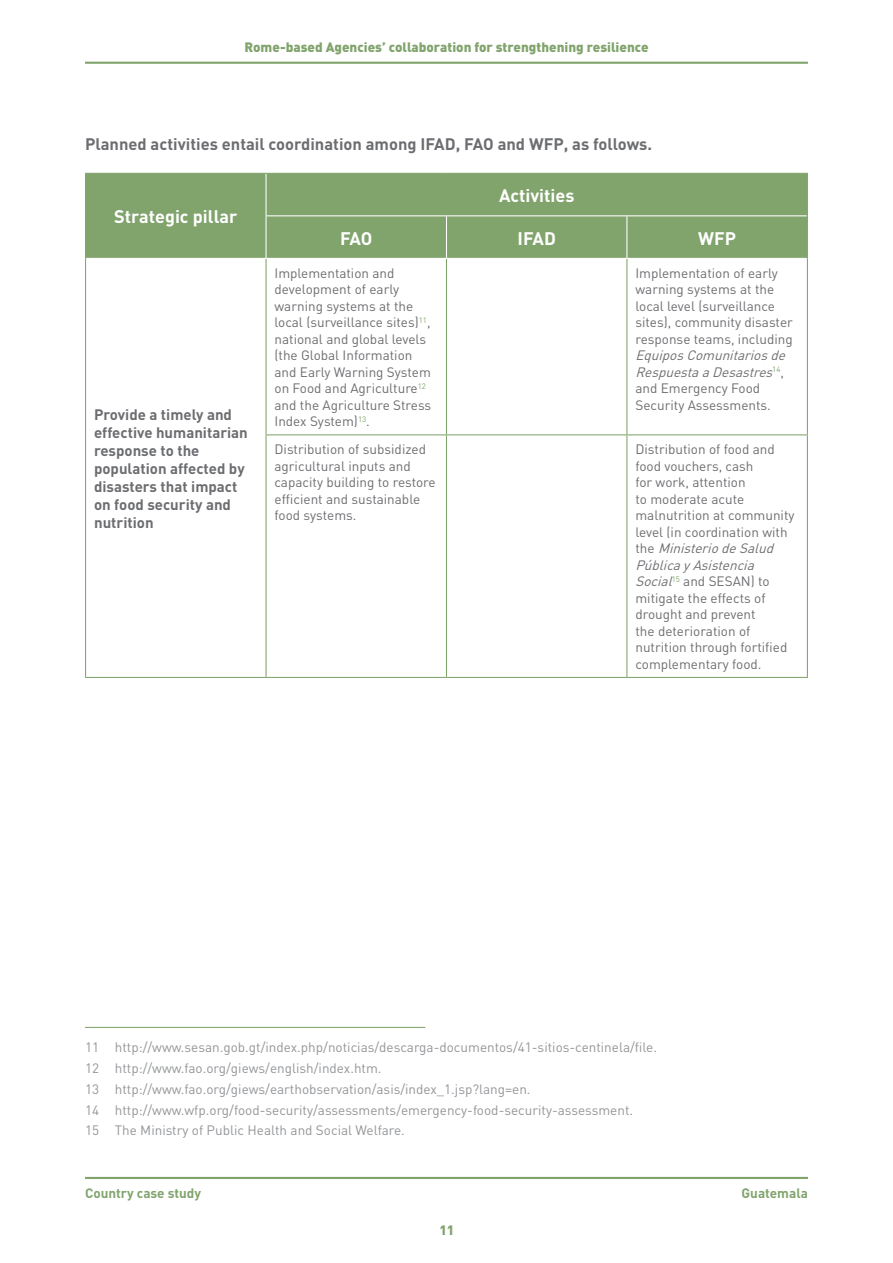
<style>
.page{position:relative;width:893px;height:1263px;background:#fff}
.page>*{position:absolute;margin:0;border:0;box-sizing:border-box;transform-origin:0 0}
.t1{font:700 18px "DIN";color:#fff}
.Text{font:700 16.5px "DIN";color:#6c6d70}
.Table_Text{font:700 15px/18px "DIN";color:#6c6d70}
.Table_Text-2{font:13.5px/16.5px "DIN";color:#6c6d70}
.Footnote{font:13.5px "DIN";color:#939598}
.t2{font:900 13.5px "DIN";color:#81a46d}
.t3{font:700 13.5px "DIN";color:#81a46d}
.s1{font-style:italic}
</style>
<div class="page">
<hr style="left:85px;top:1177px;width:723px;height:2px;background:#81a46d">
<hr style="left:85px;top:62px;width:723px;height:2px;background:#81a46d">
<div style="left:86px;top:174px;width:721px;height:84px;background:#81a46d"></div>
<hr style="left:265px;top:434px;width:181px;height:1px;background:#81a46d">
<hr style="left:446px;top:434px;width:181px;height:1px;background:#81a46d">
<hr style="left:627px;top:434px;width:181px;height:1px;background:#81a46d">
<hr style="left:266px;top:677px;width:180px;height:1px;background:#81a46d">
<hr style="left:446px;top:677px;width:181px;height:1px;background:#81a46d">
<hr style="left:627px;top:677px;width:181px;height:1px;background:#81a46d">
<hr style="left:85px;top:677px;width:181px;height:1px;background:#81a46d">
<hr style="left:446px;top:215px;width:181px;height:1px;background:#fff">
<hr style="left:446px;top:259px;width:1px;height:175px;background:#81a46d">
<hr style="left:626px;top:259px;width:1px;height:175px;background:#81a46d">
<hr style="left:446px;top:435px;width:1px;height:242px;background:#81a46d">
<hr style="left:626px;top:435px;width:1px;height:242px;background:#81a46d">
<hr style="left:265px;top:215px;width:181px;height:1px;background:#fff">
<hr style="left:446px;top:216px;width:1px;height:42px;background:#fff">
<hr style="left:265px;top:174px;width:2px;height:41px;background:#fff">
<hr style="left:265px;top:216px;width:2px;height:42px;background:#fff">
<hr style="left:265px;top:259px;width:2px;height:175px;background:#81a46d">
<hr style="left:265px;top:435px;width:2px;height:242px;background:#81a46d">
<hr style="left:627px;top:215px;width:180px;height:1px;background:#fff">
<hr style="left:626px;top:216px;width:1px;height:42px;background:#fff">
<hr style="left:85px;top:173px;width:181px;height:1px;background:#81a46d">
<hr style="left:85px;top:174px;width:1px;height:42px;background:#81a46d">
<hr style="left:85px;top:216px;width:1px;height:42px;background:#81a46d">
<hr style="left:266px;top:173px;width:180px;height:1px;background:#81a46d">
<hr style="left:446px;top:173px;width:181px;height:1px;background:#81a46d">
<hr style="left:627px;top:173px;width:181px;height:1px;background:#81a46d">
<hr style="left:807px;top:174px;width:1px;height:42px;background:#81a46d">
<hr style="left:807px;top:216px;width:1px;height:42px;background:#81a46d">
<hr style="left:85px;top:258px;width:1px;height:177px;background:#81a46d">
<hr style="left:807px;top:258px;width:1px;height:176px;background:#81a46d">
<hr style="left:85px;top:435px;width:1px;height:242px;background:#81a46d">
<hr style="left:807px;top:435px;width:1px;height:242px;background:#81a46d">
<hr style="left:85px;top:1027px;width:340px;height:1px;background:#81a46d">
<p class="t2" style="left:244px;top:38px;width:406px">Rome-based Agencies’ collaboration for strengthening resilience</p>
<p class="Text" style="left:85px;top:133px;width:569px">Planned activities entail coordination among IFAD, FAO and WFP, as follows.</p>
<p class="t1" style="left:114px;top:205px;width:125px">Strategic pillar</p>
<p class="Table_Text" style="left:94px;top:405px;width:155px">Provide a timely and effective humanitarian response to the population affected by disasters that impact on food security and nutrition</p>
<p class="t1" style="left:499px;top:184px;width:77px">Activities</p>
<p class="t1" style="left:340px;top:226px;width:34px">FAO</p>
<p class="t1" style="left:517px;top:226px;width:40px">IFAD</p>
<p class="t1" style="left:698px;top:226px;width:39px">WFP</p>
<p class="Table_Text-2" style="left:275px;top:264px;width:158px">Implementation and development of early warning systems at the local (surveillance sites)<sup>11</sup>, national and global levels (the Global Information and Early Warning System on Food and Agriculture<sup>12 </sup>and the Agriculture Stress<br>Index System)<sup>13</sup>.</p>
<p class="Table_Text-2" style="left:635px;top:264px;width:159px">Implementation of early warning systems at the local level (surveillance sites), community disaster response teams, including<br><span class="s1">EquiposComunitariosde<br>RespuestaaDesastres</span><sup>1</sup> <sup>4</sup> , and Emergency Food<br>Security Assessments.</p>
<p class="Table_Text-2" style="left:275px;top:441px;width:163px">Distribution of subsidized agricultural inputs and capacity building to restore efficient and sustainable food systems.</p>
<p class="Table_Text-2" style="left:635px;top:441px;width:161px">Distribution of food and food vouchers, cash<br>for work, attention<br>to moderate acute malnutrition at community level (in coordination with t h e <span class="s1">MinisteriodeSalud<br>PúblicayAsistencia<br>Social</span><sup>15</sup> and SESAN) to mitigate the effects of drought and prevent<br>the deterioration of nutrition through fortified complementary food.</p>
<p class="Footnote" style="left:85px;top:1039px;width:573px">11 http://www.sesan.gob.gt/index.php/noticias/descarga-documentos/41-sitios-centinela/file.</p>
<p class="Footnote" style="left:85px;top:1060px;width:298px">12 http://www.fao.org/giews/english/index.htm.</p>
<p class="Footnote" style="left:85px;top:1080px;width:447px">13 http://www.fao.org/giews/earthobservation/asis/index_1.jsp?lang=en.</p>
<p class="Footnote" style="left:85px;top:1101px;width:550px">14 http://www.wfp.org/food-security/assessments/emergency-food-security-assessment.</p>
<p class="Footnote" style="left:85px;top:1122px;width:321px">15 The Ministry of Public Health and Social Welfare.</p>
<p class="t3" style="left:85px;top:1184px;width:118px">Country case study</p>
<p class="t3" style="left:741px;top:1184px;width:68px">Guatemala</p>
<p class="t2" style="left:439px;top:1221px;width:17px">11</p>
</div>
